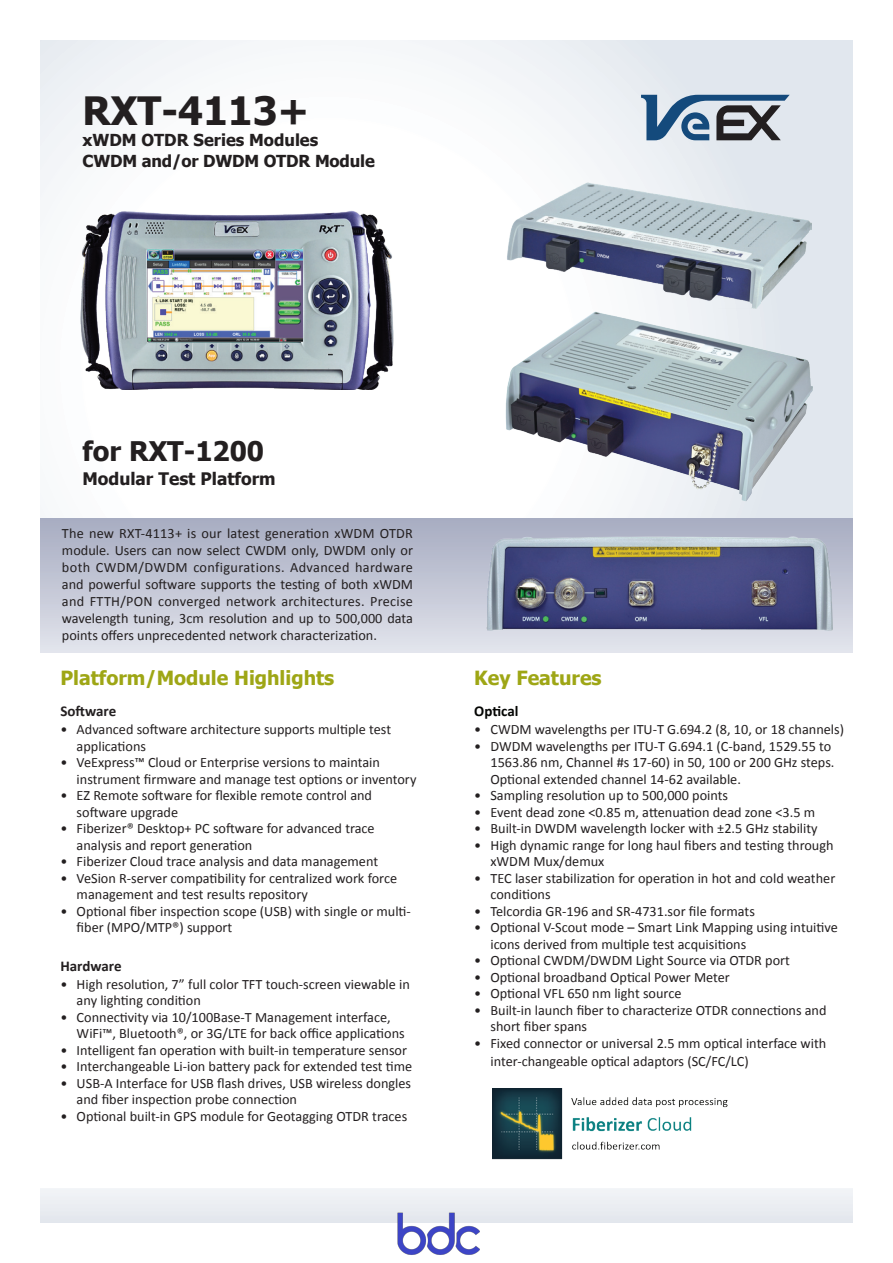
<style>
.page{position:relative;width:893px;height:1263px;background:#fff}
.page>*{position:absolute;margin:0;border:0;box-sizing:border-box;transform-origin:0 0}
.t1{font:700 39px "Tahoma";color:#231f20}
.t2{font:700 27px "Tahoma";color:#231f20}
.t3{font:700 19.5px "Tahoma";color:#9ea615}
.t4{font:700 17.25px "Tahoma";color:#231f20}
.t5{font:700 16.5px/21.3px "Tahoma";letter-spacing:-.005em;color:#231f20}
.t6{font:700 15px "Calibri";color:#231f20}
.t7{font:700 15px "Calibri";color:#040503}
.t8{font:14.25px/16.5px "Calibri";color:#231f20}
</style>
<div class="page">
<div style="left:40px;top:1188px;width:813px;height:34px;background:#ebedf2"></div>
<div style="left:40px;top:518px;width:813px;height:134px;background:linear-gradient(to bottom,#a6abc1,#e1e3eb)"></div>
<div style="left:40px;top:40px;width:813px;height:478px;background:linear-gradient(to right,#fff,#e4e9ef)"></div>
<svg style="left:641px;top:95px;width:149px;height:45px;background:#7f91a4"></svg>
<img style="left:505px;top:311px;width:308px;height:190px">
<img style="left:486px;top:536px;width:346px;height:94px">
<img style="left:492px;top:1088px;width:236px;height:71px">
<img style="left:507px;top:182px;width:304px;height:127px">
<img style="left:79px;top:209px;width:316px;height:180px">
<img style="left:148px;top:249px;width:154px;height:93px">
<img style="left:396px;top:1212px;width:84px;height:43px">
<h1 class="t1" style="left:83px;top:83px;width:228px">RXT-4113+</h1>
<p class="t5" style="left:83px;top:128px;width:294px">xWDM OTDR Series Modules<br>CWDM and/or DWDM OTDR Module</p>
<h2 class="t2" style="left:82px;top:432px;width:183px">for RXT-1200</h2>
<p class="t4" style="left:82px;top:466px;width:195px">Modular Test Platform</p>
<p class="t8" style="left:62px;top:525px;width:353px;text-align:justify">The new RXT-4113+ is our latest generation xWDM OTDR module. Users can now select CWDM only, DWDM only or both CWDM/DWDM configurations. Advanced hardware and powerful software supports the testing of both xWDM and FTTH/PON converged network architectures. Precise wavelength tuning, 3cm resolution and up to 500,000 data points offers unprecedented network characterization.</p>
<h3 class="t3" style="left:60px;top:664px;width:275px">Platform/Module Highlights</h3>
<p class="t6" style="left:60px;top:701px;width:57px">Software</p>
<p class="t8" style="left:77px;top:721px;width:316px;text-indent:-16px">• Advanced software architecture supports multiple test applications</p>
<p class="t8" style="left:77px;top:754px;width:341px;text-indent:-16px">• VeExpress™ Cloud or Enterprise versions to maintain instrument firmware and manage test options or inventory</p>
<p class="t8" style="left:77px;top:787px;width:297px;text-indent:-16px">• EZ Remote software for flexible remote control and software upgrade</p>
<p class="t8" style="left:77px;top:820px;width:300px;text-indent:-16px">• Fiberizer® Desktop+ PC software for advanced trace analysis and report generation</p>
<p class="t8" style="left:60px;top:853px;width:319px">• Fiberizer Cloud trace analysis and data management</p>
<p class="t8" style="left:77px;top:869px;width:322px;text-indent:-16px">• VeSion R-server compatibility for centralized work force management and test results repository</p>
<p class="t8" style="left:77px;top:902px;width:336px;text-indent:-16px">• Optional fiber inspection scope (USB) with single or multi&shy;fiber (MPO/MTP®) support</p>
<p class="t6" style="left:60px;top:955px;width:63px">Hardware</p>
<p class="t8" style="left:77px;top:975px;width:335px;text-indent:-16px">• High resolution, 7” full color TFT touch-screen viewable in any lighting condition</p>
<p class="t8" style="left:77px;top:1008px;width:330px;text-indent:-16px">• Connectivity via 10/100Base-T Management interface,<br>WiFi™, Bluetooth®, or 3G/LTE for back office applications</p>
<p class="t8" style="left:60px;top:1041px;width:348px">• Intelligent fan operation with built-in temperature sensor</p>
<p class="t8" style="left:60px;top:1058px;width:353px">• Interchangeable Li-ion battery pack for extended test time</p>
<p class="t8" style="left:77px;top:1074px;width:336px;text-indent:-16px">• USB-A Interface for USB flash drives, USB wireless dongles and fiber inspection probe connection</p>
<p class="t8" style="left:60px;top:1107px;width:348px">• Optional built-in GPS module for Geotagging OTDR traces</p>
<h3 class="t3" style="left:474px;top:664px;width:129px">Key Features</h3>
<p class="t7" style="left:474px;top:701px;width:46px">Optical</p>
<p class="t8" style="left:474px;top:721px;width:371px">• CWDM wavelengths per ITU-T G.694.2 (8, 10, or 18 channels)</p>
<p class="t8" style="left:490px;top:737px;width:346px;text-indent:-16px">• DWDM wavelengths per ITU-T G.694.1 (C-band, 1529.55 to<br>1563.86 nm, Channel #s 17-60) in 50, 100 or 200 GHz steps.<br>Optional extended channel 14-62 available.</p>
<p class="t8" style="left:474px;top:787px;width:255px">• Sampling resolution up to 500,000 points</p>
<p class="t8" style="left:474px;top:803px;width:343px">• Event dead zone &lt;0.85 m, attenuation dead zone &lt;3.5 m</p>
<p class="t8" style="left:474px;top:820px;width:345px">• Built-in DWDM wavelength locker with ±2.5 GHz stability</p>
<p class="t8" style="left:490px;top:836px;width:345px;text-indent:-16px">• High dynamic range for long haul fibers and testing through xWDM Mux/demux</p>
<p class="t8" style="left:490px;top:869px;width:346px;text-indent:-16px">• TEC laser stabilization for operation in hot and cold weather conditions</p>
<p class="t8" style="left:474px;top:902px;width:282px">• Telcordia GR-196 and SR-4731.sor file formats</p>
<p class="t8" style="left:490px;top:919px;width:349px;text-indent:-16px">• Optional V-Scout mode – Smart Link Mapping using intuitive icons derived from multiple test acquisitions</p>
<p class="t8" style="left:474px;top:952px;width:317px">• Optional CWDM/DWDM Light Source via OTDR port</p>
<p class="t8" style="left:474px;top:968px;width:257px">• Optional broadband Optical Power Meter</p>
<p class="t8" style="left:474px;top:985px;width:209px">• Optional VFL 650 nm light source</p>
<p class="t8" style="left:490px;top:1001px;width:338px;text-indent:-16px">• Built-in launch fiber to characterize OTDR connections and short fiber spans</p>
<p class="t8" style="left:490px;top:1034px;width:337px;line-height:18px;text-indent:-16px">• Fixed connector or universal 2.5 mm optical interface with inter-changeable optical adaptors (SC/FC/LC)</p>
</div>
